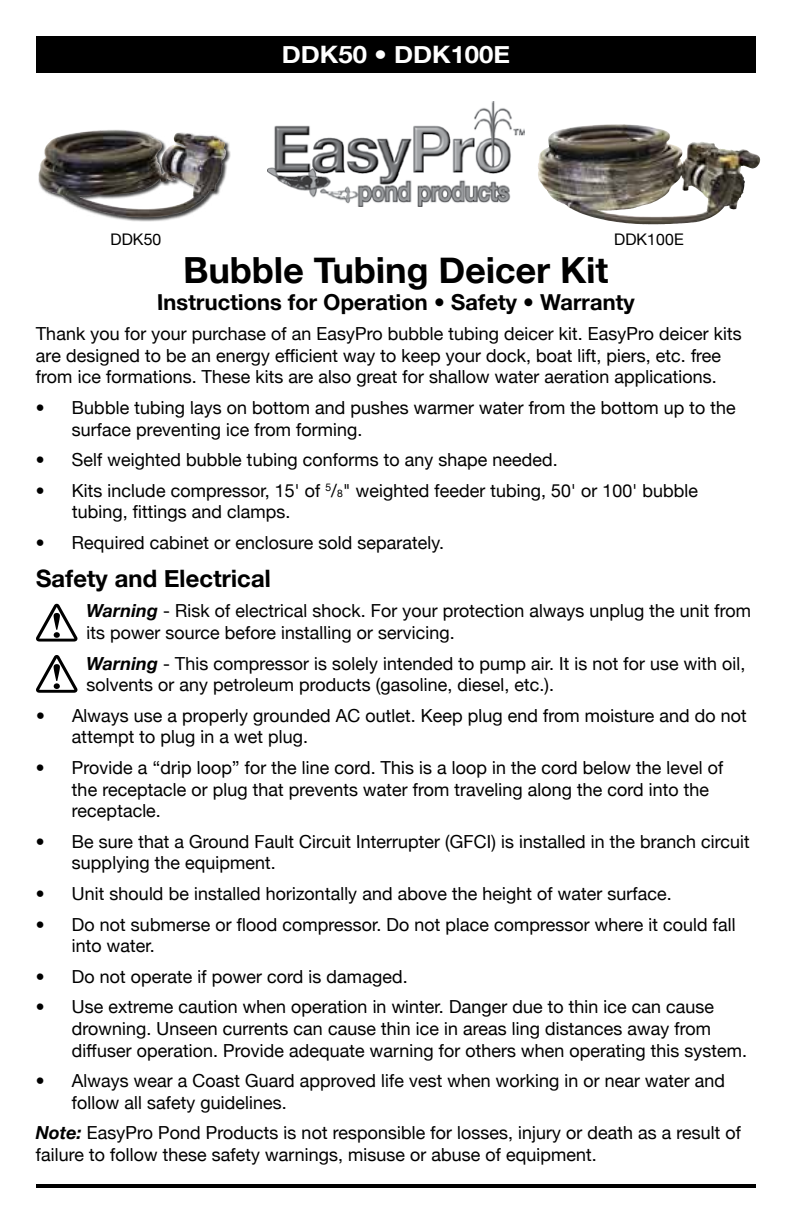
<style>
.page{position:relative;width:792px;height:1224px;background:#fff}
.page>*{position:absolute;margin:0;border:0;box-sizing:border-box;transform-origin:0 0}
.t1{font:700 36px "Helvetica Neue";color:#000}
.t2{font:700 24px "Helvetica Neue";color:#000}
.t3{font:700 24px "Helvetica Neue";color:#fff;scale:1.07 1}
.t4{font:700 22px "Helvetica Neue";color:#000}
.t5{font:18px/21.6px "Helvetica Neue";color:#000}
.t6{font:18px/21.6px "Helvetica Neue";letter-spacing:-.02em;color:#000}
.t7{font:16px "Helvetica Neue";color:#000}
.s1{font-size:10.4px}
.s2{font-weight:700;font-style:italic}
</style>
<div class="page">
<div style="left:36px;top:36px;width:720px;height:37px;background:#000"></div>
<img style="left:267px;top:102px;width:257px;height:105px">
<svg style="left:36px;top:604px;width:42px;height:38px"></svg>
<svg style="left:36px;top:655px;width:42px;height:38px"></svg>
<hr style="left:36px;top:1184px;width:720px;height:4px;background:#000">
<div style="left:38px;top:130px;width:193px;height:92px;background:#000;opacity:.75"></div>
<img style="left:39px;top:130px;width:97px;height:87px">
<img style="left:538px;top:124px;width:86px;height:94px">
<h2 class="t3" style="left:282px;top:33px;width:215px">DDK50 • DDK100E</h2>
<p class="t7" style="left:110px;top:226px;width:53px">DDK50</p>
<p class="t7" style="left:614px;top:226px;width:72px">DDK100E</p>
<h1 class="t1" style="left:183px;top:238px;width:428px">Bubble Tubing Deicer Kit</h1>
<p class="t4" style="left:157px;top:282px;width:479px">Instructions for Operation • Safety • Warranty</p>
<p class="t5" style="left:36px;top:322px;width:708px">Thank you for your purchase of an EasyPro bubble tubing deicer kit. EasyPro deicer kits are designed to be an energy efficient way to keep your dock, boat lift, piers, etc. free from ice formations. These kits are also great for shallow water aeration applications.</p>
<p class="t5" style="left:72px;top:396px;width:666px;text-indent:-36px">• Bubble tubing lays on bottom and pushes warmer water from the bottom up to the surface preventing ice from forming.</p>
<p class="t5" style="left:36px;top:448px;width:524px">• Self weighted bubble tubing conforms to any shape needed.</p>
<p class="t5" style="left:72px;top:478px;width:628px;text-indent:-36px">• Kits include compressor, 15' of <sup>5</sup>/<span class="s1">8</span>" weighted feeder tubing, 50' or 100' bubble tubing, fittings and clamps.</p>
<p class="t5" style="left:36px;top:531px;width:410px">• Required cabinet or enclosure sold separately.</p>
<h2 class="t2" style="left:36px;top:557px;width:237px">Safety and Electrical</h2>
<p class="t5" style="left:87px;top:599px;width:667px"><span class="s2">Warning</span> - Risk of electrical shock. For your protection always unplug the unit from its power source before installing or servicing.</p>
<p class="t5" style="left:86px;top:651px;width:661px"><span class="s2">Warning</span> - This compressor is solely intended to pump air. It is not for use with oil, solvents or any petroleum products (gasoline, diesel, etc.).</p>
<p class="t5" style="left:72px;top:703px;width:677px;text-indent:-36px">• Always use a properly grounded AC outlet. Keep plug end from moisture and do not attempt to plug in a wet plug.</p>
<p class="t6" style="left:72px;top:756px;width:653px;text-indent:-36px">• Provide a “drip loop” for the line cord. This is a loop in the cord below the level of the receptacle or plug that prevents water from traveling along the cord into the receptacle.</p>
<p class="t6" style="left:72px;top:829px;width:680px;text-indent:-36px">• Be sure that a Ground Fault Circuit Interrupter (GFCI) is installed in the branch circuit supplying the equipment.</p>
<p class="t5" style="left:36px;top:882px;width:638px">• Unit should be installed horizontally and above the height of water surface.</p>
<p class="t5" style="left:72px;top:912px;width:666px;text-indent:-36px">• Do not submerse or flood compressor. Do not place compressor where it could fall into water.</p>
<p class="t5" style="left:36px;top:964px;width:374px">• Do not operate if power cord is damaged.</p>
<p class="t5" style="left:72px;top:995px;width:677px;text-indent:-36px">• Use extreme caution when operation in winter. Danger due to thin ice can cause drowning. Unseen currents can cause thin ice in areas ling distances away from diffuser operation. Provide adequate warning for others when operating this system.</p>
<p class="t5" style="left:72px;top:1069px;width:655px;text-indent:-36px">• Always wear a Coast Guard approved life vest when working in or near water and follow all safety guidelines.</p>
<p class="t5" style="left:36px;top:1121px;width:707px"><span class="s2">Note:</span> EasyPro Pond Products is not responsible for losses, injury or death as a result of failure to follow these safety warnings, misuse or abuse of equipment.</p>
</div>
